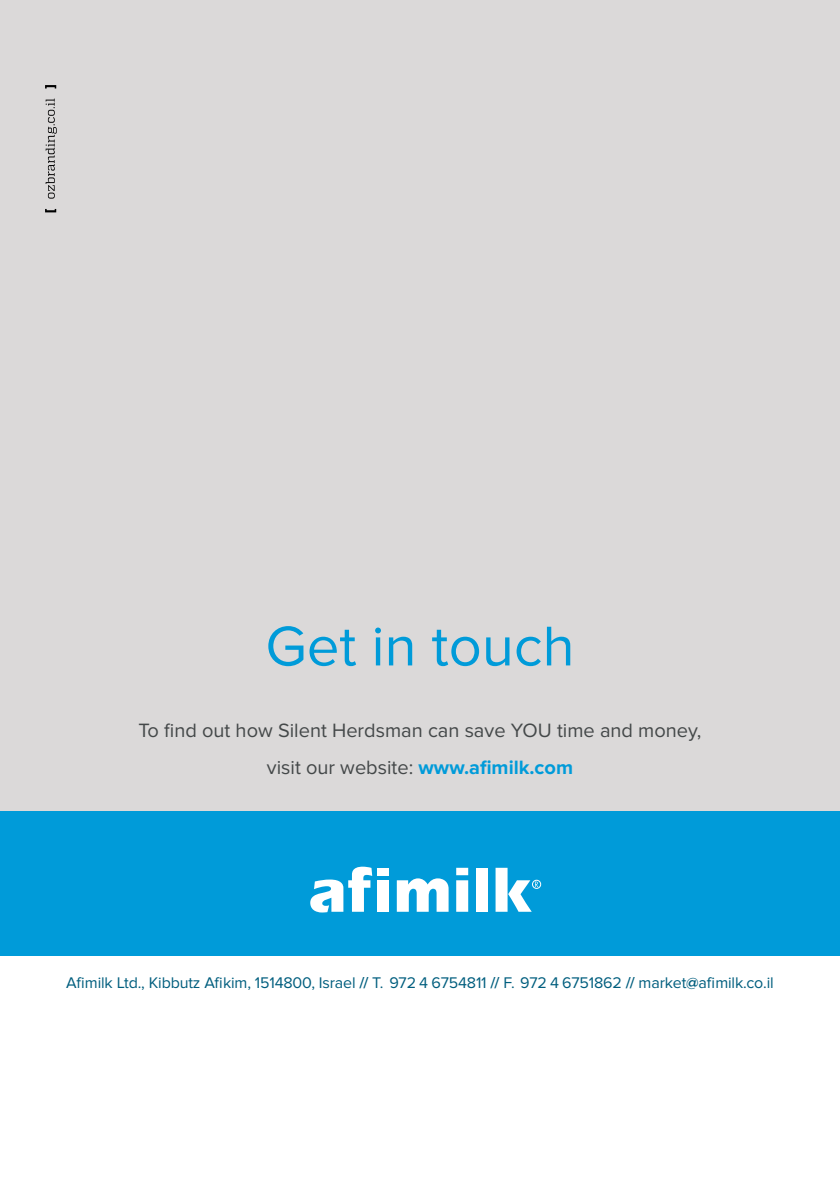
<style>
.page{position:relative;width:840px;height:1191px;background:#fff}
.page>*{position:absolute;margin:0;border:0;box-sizing:border-box;transform-origin:0 0}
.t1{font:58px "Proxima Nova";color:#009bd9}
.t2{font:20px/37.4px "Proxima Nova";color:#444849;text-align:center}
.t3{font:16px "Proxima Nova";letter-spacing:-.01em;color:#005e7e}
.s1{font-weight:700;color:#009bd9}
.s2{font-weight:600}
</style>
<div class="page">
<div style="left:0;top:0;width:839px;height:845px;background:#dbd9d9"></div>
<div style="left:0;top:811px;width:839px;height:144px;background:#009bd9"></div>
<svg style="left:310px;top:866px;width:62px;height:46px"></svg>
<div style="left:377px;top:880px;width:12px;height:31px;background:#fff"></div>
<svg style="left:396px;top:878px;width:52px;height:33px"></svg>
<svg style="left:456px;top:867px;width:12px;height:44px"></svg>
<div style="left:475px;top:867px;width:12px;height:44px;background:#fff"></div>
<svg style="left:495px;top:867px;width:43px;height:44px"></svg>
<div style="left:532px;top:880px;width:8px;height:8px;border:1px solid #fff;border-radius:50%"></div>
<div style="left:377px;top:867px;width:12px;height:8px;background:#fff"></div>
<svg style="left:45px;top:85px;width:11px;height:3px"></svg>
<svg style="left:45px;top:209px;width:11px;height:3px"></svg>
<svg style="left:46px;top:99px;width:11px;height:100px"></svg>
<h1 class="t1" style="left:265px;top:613px;width:310px">Get in touch</h1>
<p class="t2" style="left:138px;top:711px;width:564px">To find out how Silent Herdsman can save YOU time and money, visit our website: <span class="s1">www.afimilk.com</span></p>
<p class="t3" style="left:66px;top:973px;width:708px">Afimilk Ltd., Kibbutz Afikim, 1514800, Israel <span class="s2">//</span> T. 972 4 6754811 <span class="s2">//</span> F. 972 4 6751862 <span class="s2">//</span> market<span class="s2">@</span>afimilk.co.il</p>
</div>
